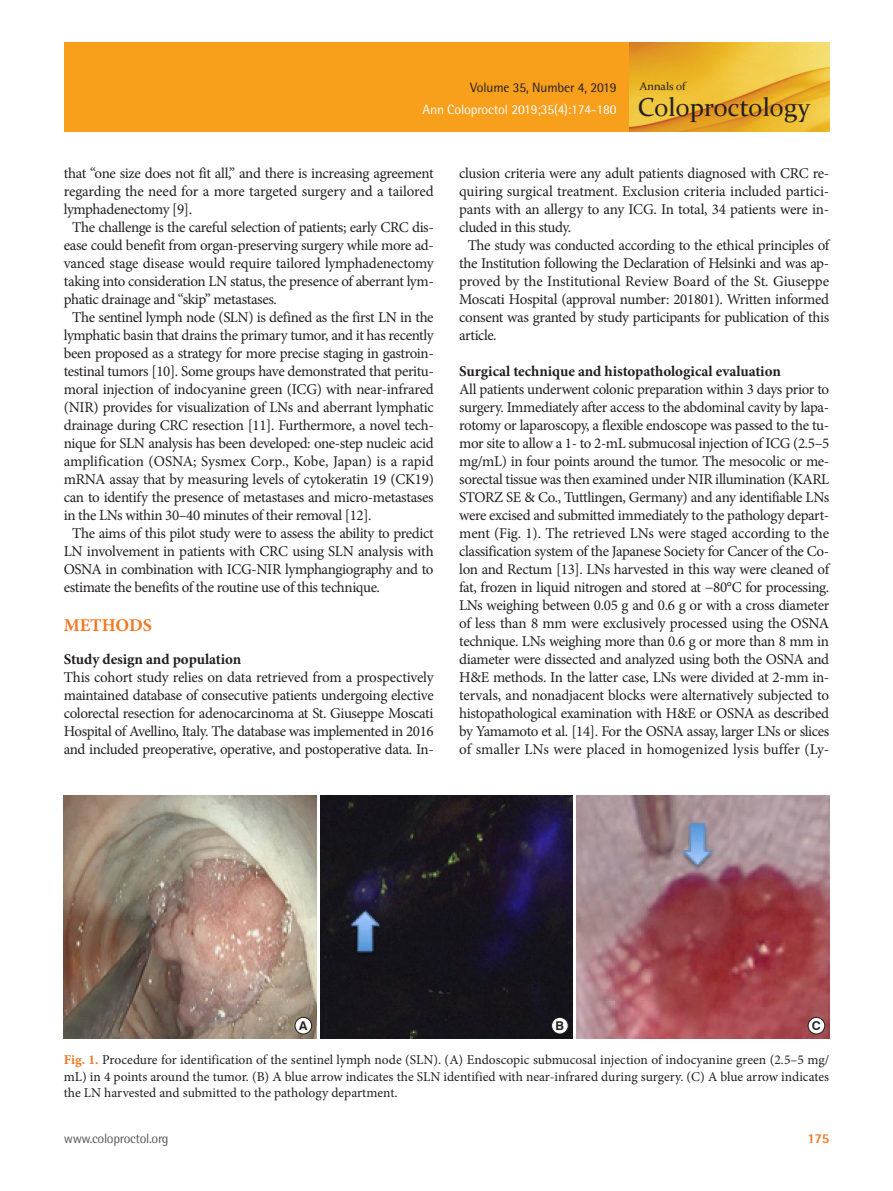
<style>
.page{position:relative;width:893px;height:1191px;background:#fff}
.page>*{position:absolute;margin:0;border:0;box-sizing:border-box;transform-origin:0 0}
.t1{font:25.95px "Constantia";color:#231f20}
.본문제목_대{font:700 18px "Minion Pro";letter-spacing:-.005em;color:#f47721}
.본문_앞단락0{font:15px/18px "Minion Pro";letter-spacing:-.02em;color:#231f20;text-align:justify}
.본문{font:15px/18px "Minion Pro";letter-spacing:-.025em;color:#231f20;text-align:justify}
.본문제목_중{font:700 15px "Minion Pro";letter-spacing:-.005em;color:#231f20}
.표그림설명{font:13.5px/16.2px "Minion Pro";letter-spacing:-.005em;color:#231f20;text-align:justify}
.t2{font:13.5px "Rotis Semi Sans Std";letter-spacing:-.01em;color:#fff}
.t3{font:13.5px "Rotis Semi Sans Std";letter-spacing:-.01em;color:#231f20}
.t4{font:13.5px "Rotis Semi Sans Std";letter-spacing:-.025em;color:#57585a}
.t5{font:800 13.5px "Rotis Semi Sans Std";color:#f47721}
.t6{font:700 12.15px "Swiss 721 BT";color:#231f20}
.t7{font:11.25px "Constantia";color:#231f20}
.s1{font-weight:700;color:#f47721}
</style>
<div class="page">
<div style="left:64px;top:43px;width:565px;height:89px;background:#f89f1c"></div>
<img style="left:629px;top:43px;width:200px;height:89px">
<img style="left:64px;top:796px;width:252px;height:242px">
<img style="left:320px;top:796px;width:253px;height:242px">
<img style="left:577px;top:796px;width:252px;height:242px">
<div style="left:295px;top:1017px;width:17px;height:17px;background:#fff;border-radius:50%"></div>
<div style="left:295px;top:1017px;width:17px;height:17px;border:1px solid #231f20;border-radius:50%"></div>
<div style="left:552px;top:1017px;width:16px;height:17px;background:#fff;border-radius:50%"></div>
<div style="left:551px;top:1017px;width:17px;height:17px;border:1px solid #231f20;border-radius:50%"></div>
<div style="left:808px;top:1017px;width:17px;height:17px;background:#fff;border-radius:50%"></div>
<div style="left:808px;top:1017px;width:17px;height:17px;border:1px solid #231f20;border-radius:50%"></div>
<p class="t3" style="left:470px;top:80px;width:148px">Volume 35, Number 4, 2019</p>
<p class="t2" style="left:423px;top:102px;width:196px">Ann Coloproctol 2019;35(4):174-180</p>
<p class="t7" style="left:640px;top:79px;width:47px">Annals of</p>
<p class="t1" style="left:638px;top:90px;width:174px">Coloproctology</p>
<p class="본문" style="left:64px;top:164px;width:371px">that “one size does not fit all,” and there is increasing agreement regarding the need for a more targeted surgery and a tailored lymphadenectomy [9].</p>
<p class="본문" style="left:64px;top:218px;width:371px;text-indent:9px">The challenge is the careful selection of patients; early CRC dis&shy;ease could benefit from organ-preserving surgery while more ad&shy;vanced stage disease would require tailored lymphadenectomy taking into consideration LN status, the presence of aberrant lym&shy;phatic drainage and “skip” metastases.</p>
<p class="본문" style="left:64px;top:308px;width:372px;text-indent:9px">The sentinel lymph node (SLN) is defined as the first LN in the lymphatic basin that drains the primary tumor, and it has recently been proposed as a strategy for more precise staging in gastroin&shy;testinal tumors [10]. Some groups have demonstrated that peritu&shy;moral injection of indocyanine green (ICG) with near-infrared (NIR) provides for visualization of LNs and aberrant lymphatic drainage during CRC resection [11]. Furthermore, a novel tech&shy;nique for SLN analysis has been developed: one-step nucleic acid amplification (OSNA; Sysmex Corp., Kobe, Japan) is a rapid mRNA assay that by measuring levels of cytokeratin 19 (CK19) can to identify the presence of metastases and micro-metastases in the LNs within 30–40 minutes of their removal [12].</p>
<p class="본문" style="left:64px;top:524px;width:371px;text-indent:9px">The aims of this pilot study were to assess the ability to predict LN involvement in patients with CRC using SLN analysis with OSNA in combination with ICG-NIR lymphangiography and to estimate the benefits of the routine use of this technique.</p>
<p class="본문제목_대" style="left:64px;top:612px;width:90px">METHODS</p>
<p class="본문제목_중" style="left:64px;top:649px;width:179px">Study design and population</p>
<p class="본문_앞단락0" style="left:64px;top:668px;width:371px">This cohort study relies on data retrieved from a prospectively maintained database of consecutive patients undergoing elective colorectal resection for adenocarcinoma at St. Giuseppe Moscati Hospital of Avellino, Italy. The database was implemented in 2016 and included preoperative, operative, and postoperative data. In-</p>
<p class="본문_앞단락0" style="left:459px;top:164px;width:371px">clusion criteria were any adult patients diagnosed with CRC re&shy;quiring surgical treatment. Exclusion criteria included partici&shy;pants with an allergy to any ICG. In total, 34 patients were in&shy;cluded in this study.</p>
<p class="본문" style="left:459px;top:236px;width:372px;text-indent:9px">The study was conducted according to the ethical principles of the Institution following the Declaration of Helsinki and was ap&shy;proved by the Institutional Review Board of the St. Giuseppe Moscati Hospital (approval number: 201801). Written informed consent was granted by study participants for publication of this article.</p>
<p class="본문제목_중" style="left:459px;top:361px;width:323px">Surgical technique and histopathological evaluation</p>
<p class="본문_앞단락0" style="left:459px;top:380px;width:372px">All patients underwent colonic preparation within 3 days prior to surgery. Immediately after access to the abdominal cavity by lapa&shy;rotomy or laparoscopy, a flexible endoscope was passed to the tu&shy;mor site to allow a 1- to 2-mL submucosal injection of ICG (2.5–5 mg/mL) in four points around the tumor. The mesocolic or me&shy;sorectal tissue was then examined under NIR illumination (KARL STORZ SE &amp; Co., Tuttlingen, Germany) and any identifiable LNs were excised and submitted immediately to the pathology depart&shy;ment (Fig. 1). The retrieved LNs were staged according to the classification system of the Japanese Society for Cancer of the Co&shy;lon and Rectum [13]. LNs harvested in this way were cleaned of fat, frozen in liquid nitrogen and stored at −80°C for processing.<br>LNs weighing between 0.05 g and 0.6 g or with a cross diameter of less than 8 mm were exclusively processed using the OSNA technique. LNs weighing more than 0.6 g or more than 8 mm in diameter were dissected and analyzed using both the OSNA and H&amp;E methods. In the latter case, LNs were divided at 2-mm in&shy;tervals, and nonadjacent blocks were alternatively subjected to histopathological examination with H&amp;E or OSNA as described by Yamamoto et al. [14]. For the OSNA assay, larger LNs or slices of smaller LNs were placed in homogenized lysis buffer (Ly-</p>
<p class="t6" style="left:299px;top:1018px;width:10px">A</p>
<p class="t6" style="left:556px;top:1018px;width:10px">B</p>
<p class="t6" style="left:812px;top:1018px;width:10px">C</p>
<p class="표그림설명" style="left:64px;top:1052px;width:767px"><span class="s1">Fig. 1.</span> Procedure for identification of the sentinel lymph node (SLN). (A) Endoscopic submucosal injection of indocyanine green (2.5–5 mg/ mL) in 4 points around the tumor. (B) A blue arrow indicates the SLN identified with near-infrared during surgery. (C) A blue arrow indicates the LN harvested and submitted to the pathology department.</p>
<p class="t4" style="left:64px;top:1130px;width:106px">www.coloproctol.org</p>
<p class="t5" style="left:807px;top:1129px;width:23px">175</p>
</div>
